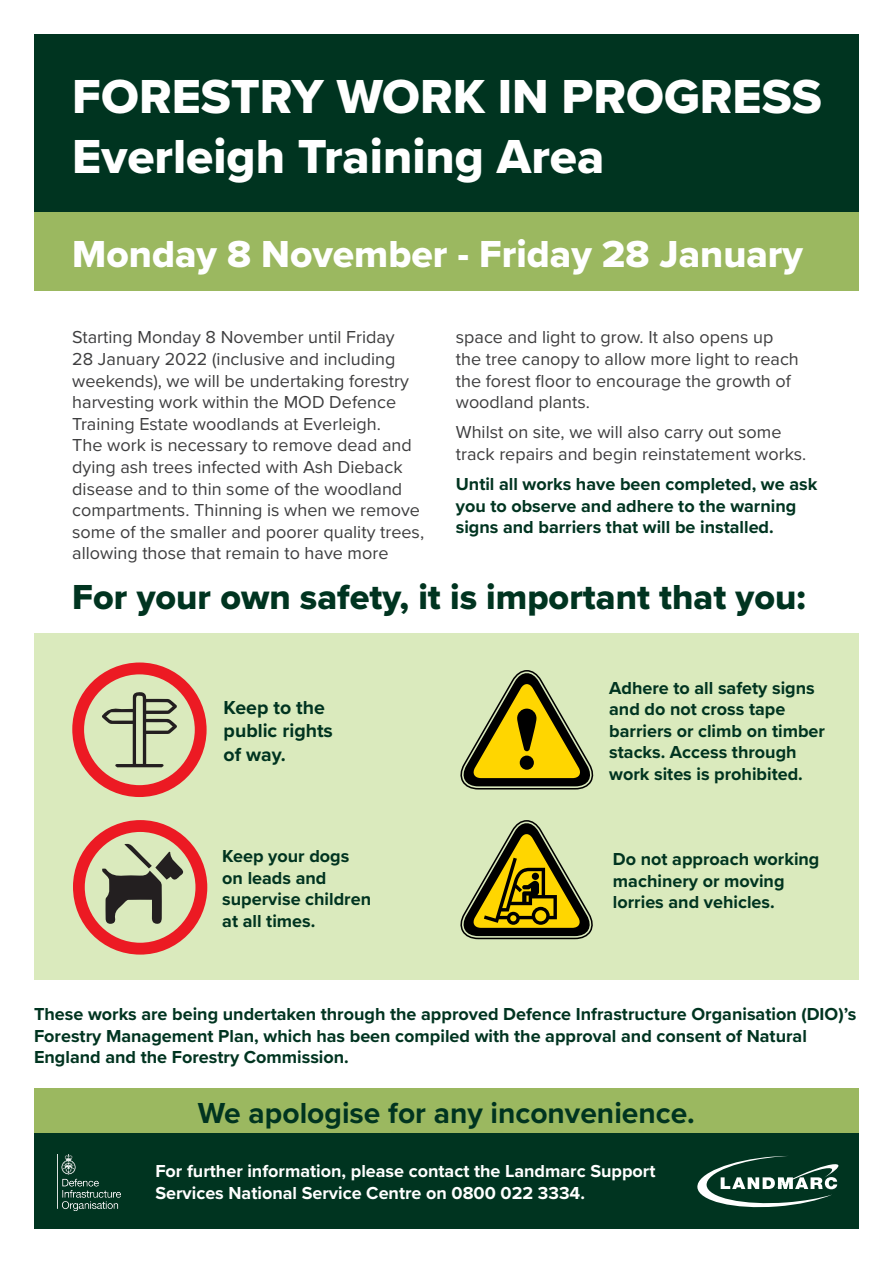
<style>
.page{position:relative;width:893px;height:1263px;background:#fff}
.page>*{position:absolute;margin:0;border:0;box-sizing:border-box;transform-origin:0 0}
.t1{font:49.5px "Proxima Nova Extrabld";color:#fff}
.t2{font:39px "Proxima Nova Extrabld";color:#fff}
.t3{font:36px "Proxima Nova Extrabld";color:#003420}
.t4{font:700 30px "Proxima Nova";color:#003420}
.t5{font:700 19.5px/23.4px "Proxima Nova";color:#003420}
.t6{font:18px/21.6px "Proxima Nova";color:#3e3e3f}
.t7{font:700 18px/21.6px "Proxima Nova";color:#003420}
.t8{font:700 18px/21.6px "Proxima Nova";color:#fff}
</style>
<div class="page">
<div style="left:34px;top:1089px;width:825px;height:44px;background:#9bb860"></div>
<div style="left:34px;top:634px;width:825px;height:346px;background:#daeabd"></div>
<div style="left:34px;top:34px;width:825px;height:179px;background:#003420"></div>
<div style="left:34px;top:1133px;width:825px;height:96px;background:#003420"></div>
<svg style="left:697px;top:1156px;width:141px;height:51px"></svg>
<img style="left:57px;top:1155px;width:64px;height:55px">
<div style="left:34px;top:213px;width:825px;height:78px;background:#9bb860"></div>
<svg style="left:460px;top:670px;width:134px;height:119px"></svg>
<svg style="left:73px;top:820px;width:134px;height:135px"></svg>
<svg style="left:460px;top:820px;width:133px;height:119px"></svg>
<svg style="left:72px;top:662px;width:135px;height:135px"></svg>
<p class="t1" style="left:72px;top:60px;width:751px">FORESTRY WORK IN PROGRESS</p>
<p class="t1" style="left:72px;top:119px;width:533px">Everleigh Training Area</p>
<p class="t2" style="left:72px;top:225px;width:732px">Monday 8 November - Friday 28 January</p>
<p class="t6" style="left:72px;top:326px;width:353px">Starting Monday 8 November until Friday<br>28 January 2022 (inclusive and including weekends), we will be undertaking forestry harvesting work within the MOD Defence Training Estate woodlands at Everleigh.<br>The work is necessary to remove dead and dying ash trees infected with Ash Dieback disease and to thin some of the woodland compartments. Thinning is when we remove some of the smaller and poorer quality trees, allowing those that remain to have more</p>
<p class="t6" style="left:456px;top:326px;width:345px">space and light to grow. It also opens up the tree canopy to allow more light to reach the forest floor to encourage the growth of woodland plants.</p>
<p class="t6" style="left:456px;top:421px;width:352px">Whilst on site, we will also carry out some track repairs and begin reinstatement works.</p>
<p class="t7" style="left:456px;top:473px;width:363px">Until all works have been completed, we ask you to observe and adhere to the warning signs and barriers that will be installed.</p>
<p class="t3" style="left:72px;top:570px;width:735px">For your own safety, it is important that you:</p>
<p class="t5" style="left:224px;top:695px;width:111px">Keep to the public rights of way.</p>
<p class="t7" style="left:222px;top:845px;width:150px">Keep your dogs on leads and supervise children at all times.</p>
<p class="t7" style="left:609px;top:676px;width:217px">Adhere to all safety signs and do not cross tape barriers or climb on timber stacks. Access through work sites is prohibited.</p>
<p class="t7" style="left:613px;top:848px;width:208px">Do not approach working machinery or moving lorries and vehicles.</p>
<p class="t7" style="left:34px;top:1003px;width:824px">These works are being undertaken through the approved Defence Infrastructure Organisation (DIO)’s<br>Forestry Management Plan, which has been compiled with the approval and consent of Natural<br>England and the Forestry Commission.</p>
<p class="t4" style="left:198px;top:1090px;width:498px">We apologise for any inconvenience.</p>
<p class="t8" style="left:155px;top:1160px;width:502px">For further information, please contact the Landmarc Support<br>Services National Service Centre on 0800 022 3334.</p>
</div>
